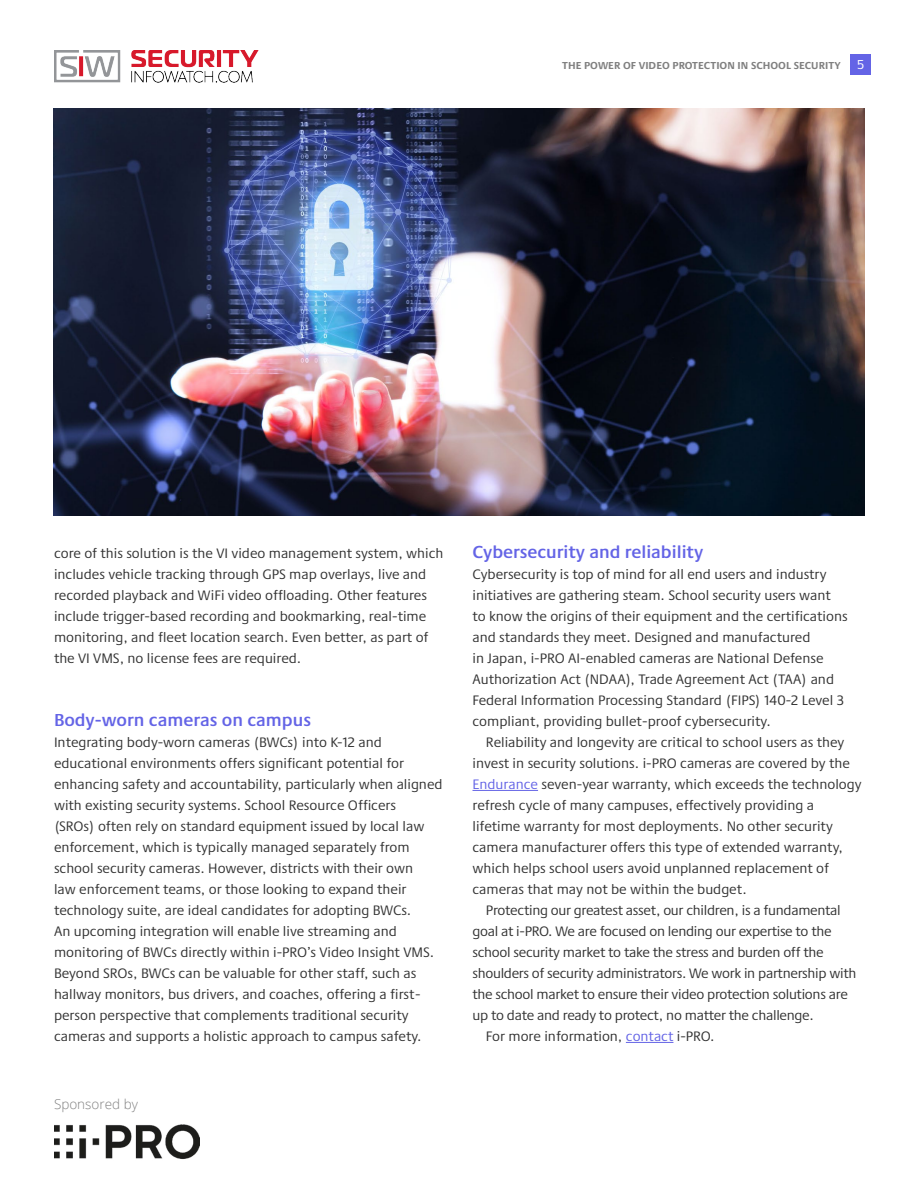
<style>
.page{position:relative;width:918px;height:1188px;background:#fff}
.page>*{position:absolute;margin:0;border:0;box-sizing:border-box;transform-origin:0 0}
.t1{font:600 18px "Praxis Next";color:#6464e6}
.t2{font:14.25px/21px "Praxis Next";color:#333}
.t3{font:14.25px "Praxis Next";letter-spacing:-.02em;color:#333}
.t4{font:300 13.5px "Open Sans";color:#808080}
.t5{font:700 10.5px "Praxis Next";letter-spacing:.005em;color:#808080}
.s1{font-weight:400;font-size:13.5px;color:#fff}
.s2{color:#6464e6}
</style>
<div class="page">
<img style="left:54px;top:50px;width:204px;height:32px">
<div style="left:850px;top:54px;width:21px;height:21px;background:#6464e6"></div>
<img style="left:54px;top:1124px;width:145px;height:35px">
<hr style="left:472px;top:790px;width:66px;height:1px;background:#6464e6">
<hr style="left:626px;top:1042px;width:47px;height:1px;background:#6464e6">
<img style="left:53px;top:108px;width:812px;height:408px">
<p class="t5" style="left:562px;top:57px;width:304px">THE POWER OF VIDEO PROTECTION IN SCHOOL SECURITY <span class="s1">5</span></p>
<p class="t2" style="left:54px;top:542px;width:391px">core of this solution is the VI video management system, which includes vehicle tracking through GPS map overlays, live and recorded playback and WiFi video offloading. Other features include trigger-based recording and bookmarking, real-time monitoring, and fleet location search. Even better, as part of the VI VMS, no license fees are required.</p>
<p class="t1" style="left:54px;top:706px;width:258px">Body-worn cameras on campus</p>
<p class="t2" style="left:54px;top:731px;width:390px">Integrating body-worn cameras (BWCs) into K-12 and educational environments offers significant potential for enhancing safety and accountability, particularly when aligned with existing security systems. School Resource Officers<br>(SROs) often rely on standard equipment issued by local law enforcement, which is typically managed separately from school security cameras. However, districts with their own<br>law enforcement teams, or those looking to expand their technology suite, are ideal candidates for adopting BWCs.<br>An upcoming integration will enable live streaming and monitoring of BWCs directly within i-PRO’s Video Insight VMS.<br>Beyond SROs, BWCs can be valuable for other staff, such as hallway monitors, bus drivers, and coaches, offering a first&shy;person perspective that complements traditional security cameras and supports a holistic approach to campus safety.</p>
<p class="t4" style="left:54px;top:1094px;width:85px">Sponsored by</p>
<p class="t1" style="left:472px;top:538px;width:232px">Cybersecurity and reliability</p>
<p class="t2" style="left:472px;top:563px;width:377px">Cybersecurity is top of mind for all end users and industry initiatives are gathering steam. School security users want to know the origins of their equipment and the certifications and standards they meet. Designed and manufactured<br>in Japan, i-PRO AI-enabled cameras are National Defense Authorization Act (NDAA), Trade Agreement Act (TAA) and Federal Information Processing Standard (FIPS) 140-2 Level 3 compliant, providing bullet-proof cybersecurity.</p>
<p class="t2" style="left:472px;top:731px;width:391px;text-indent:13px">Reliability and longevity are critical to school users as they invest in security solutions. i-PRO cameras are covered by the <span class="s2">Endurance</span> seven-year warranty, which exceeds the technology refresh cycle of many campuses, effectively providing a lifetime warranty for most deployments. No other security camera manufacturer offers this type of extended warranty, which helps school users avoid unplanned replacement of cameras that may not be within the budget.</p>
<p class="t3" style="left:486px;top:900px;width:356px">Protecting our greatest asset, our children, is a fundamental</p>
<p class="t3" style="left:472px;top:921px;width:361px">goal at i-PRO. We are focused on lending our expertise to the</p>
<p class="t3" style="left:472px;top:942px;width:353px">school security market to take the stress and burden off the</p>
<p class="t3" style="left:472px;top:963px;width:385px">shoulders of security administrators. We work in partnership with</p>
<p class="t3" style="left:472px;top:984px;width:377px">the school market to ensure their video protection solutions are</p>
<p class="t3" style="left:472px;top:1005px;width:343px">up to date and ready to protect, no matter the challenge.</p>
<p class="t2" style="left:486px;top:1025px;width:230px">For more information, <span class="s2">contact</span> i-PRO.</p>
</div>
